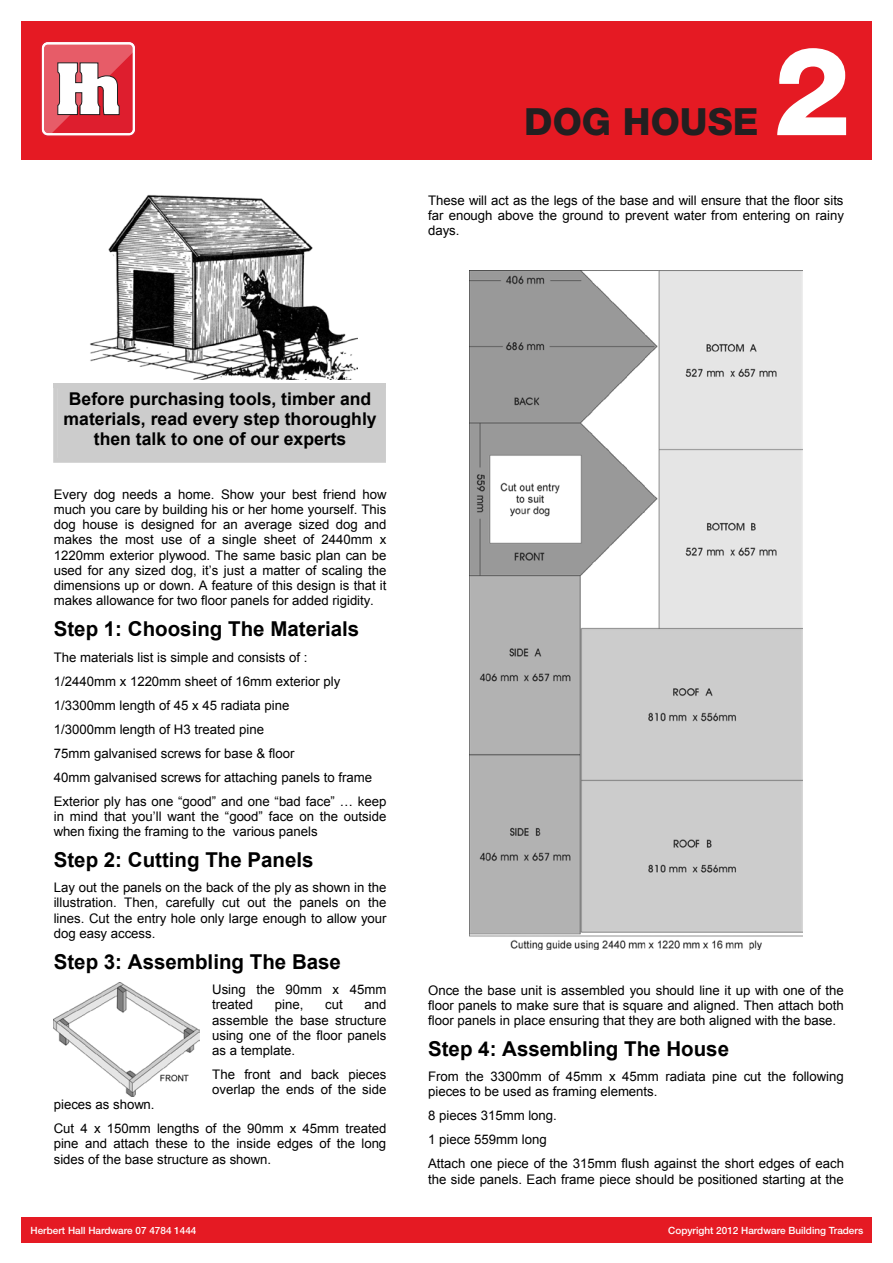
<style>
.page{position:relative;width:893px;height:1263px;background:#fff}
.page>*{position:absolute;margin:0;border:0;box-sizing:border-box;transform-origin:0 0}
.Project_Header{font:800 123.15px "Helvetica Neue";color:#fff}
.Project_Header-2{font:800 37.5px "Helvetica Neue";color:#231f20}
.t1{font:700 20.55px "Arial";color:#000}
.t2{font:700 17.55px/20.2px "Arial";color:#000;text-align:center}
.t3{font:13.2px/15.1px "Arial";color:#000}
.t4{font:500 10.05px "Helvetica Neue";color:#fff}
</style>
<div class="page">
<div style="left:21px;top:21px;width:851px;height:138px;background:#e51a23"></div>
<div style="left:21px;top:1216px;width:851px;height:26px;background:#e51a23"></div>
<svg style="left:40px;top:40px;width:97px;height:97px"></svg>
<svg style="left:42px;top:42px;width:93px;height:93px"></svg>
<img style="left:90px;top:194px;width:268px;height:185px">
<div style="left:53px;top:388px;width:333px;height:75px;background:#ccc"></div>
<hr style="left:53px;top:384px;width:333px;height:4px;background:#ccc">
<img style="left:470px;top:271px;width:332px;height:678px">
<img style="left:54px;top:982px;width:145px;height:114px">
<p class="Project_Header-2" style="left:524px;top:99px;width:236px">DOG HOUSE</p>
<p class="Project_Header" style="left:773px;top:18px;width:79px">2</p>
<p class="t3" style="left:428px;top:193px;width:417px;text-align:justify">These will act as the legs of the base and will ensure that the floor sits far enough above the ground to prevent water from entering on rainy days.</p>
<p class="t2" style="left:64px;top:389px;width:315px">Before purchasing tools, timber and materials, read every step thoroughly then talk to one of our experts</p>
<p class="t3" style="left:54px;top:487px;width:334px;text-align:justify">Every dog needs a home. Show your best friend how much you care by building his or her home yourself. This dog house is designed for an average sized dog and makes the most use of a single sheet of 2440mm x 1220mm exterior plywood. The same basic plan can be used for any sized dog, it’s just a matter of scaling the dimensions up or down. A feature of this design is that it makes allowance for two floor panels for added rigidity.</p>
<p class="t1" style="left:54px;top:615px;width:307px">Step 1: Choosing The Materials</p>
<p class="t3" style="left:54px;top:645px;width:334px;line-height:24px">The materials list is simple and consists of :<br>1/2440mm x 1220mm sheet of 16mm exterior ply 1/3300mm length of 45 x 45 radiata pine<br>1/3000mm length of H3 treated pine<br>75mm galvanised screws for base &amp; floor<br>40mm galvanised screws for attaching panels to frame Exterior ply has one “good” and one “bad face” … keep</p>
<p class="t3" style="left:54px;top:809px;width:334px">in mind that you’ll want the “good” face on the outside when fixing the framing to the various panels</p>
<p class="t1" style="left:54px;top:846px;width:261px">Step 2: Cutting The Panels</p>
<p class="t3" style="left:54px;top:880px;width:334px;text-align:justify">Lay out the panels on the back of the ply as shown in the illustration. Then, carefully cut out the panels on the lines. Cut the entry hole only large enough to allow your dog easy access.</p>
<p class="t1" style="left:54px;top:948px;width:289px">Step 3: Assembling The Base</p>
<p class="t3" style="left:212px;top:982px;width:176px">Using the 90mm x 45mm treated</p>
<p class="t3" style="left:212px;top:997px;width:176px;text-align:justify;text-indent:152px">and assemble the base structure using one of the floor panels as a template.</p>
<p class="t3" style="left:212px;top:1067px;width:176px">The front and back pieces overlap the ends of the side</p>
<p class="t3" style="left:54px;top:1093px;width:334px;line-height:24px">pieces as shown.<br>Cut 4 x 150mm lengths of the 90mm x 45mm treated</p>
<p class="t3" style="left:54px;top:1136px;width:334px">pine and attach these to the inside edges of the long sides of the base structure as shown.</p>
<p class="t3" style="left:275px;top:997px;width:30px">pine,</p>
<p class="t3" style="left:325px;top:997px;width:19px">cut</p>
<p class="t3" style="left:428px;top:982px;width:417px;text-align:justify">Once the base unit is assembled you should line it up with one of the floor panels to make sure that is square and aligned. Then attach both floor panels in place ensuring that they are both aligned with the base.</p>
<p class="t1" style="left:428px;top:1035px;width:302px">Step 4: Assembling The House</p>
<p class="t3" style="left:428px;top:1069px;width:417px">From the 3300mm of 45mm x 45mm radiata pine cut the following pieces to be used as framing elements.</p>
<p class="t3" style="left:428px;top:1104px;width:417px;line-height:24px">8 pieces 315mm long.<br>1 piece 559mm long<br>Attach one piece of the 315mm flush against the short edges of each</p>
<p class="t3" style="left:428px;top:1171px;width:417px">the side panels. Each frame piece should be positioned starting at the</p>
<p class="t4" style="left:31px;top:1224px;width:167px">Herbert Hall Hardware 07 4784 1444</p>
<p class="t4" style="left:668px;top:1224px;width:196px">Copyright 2012 Hardware Building Traders</p>
</div>
